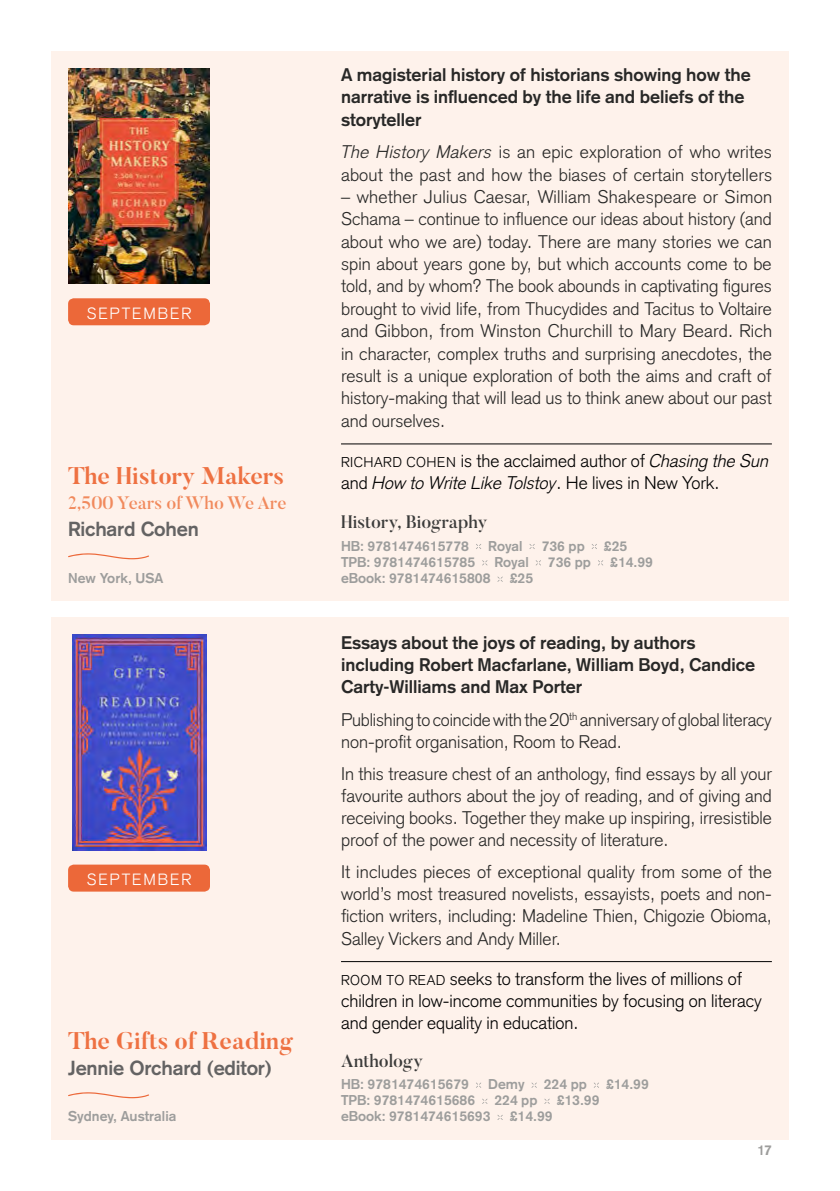
<style>
.page{position:relative;width:840px;height:1191px;background:#fff}
.page>*{position:absolute;margin:0;border:0;box-sizing:border-box;transform-origin:0 0}
.t1{font:700 24px "Butler";letter-spacing:.005em;color:#ee7142}
.t2{font:700 20px "Basic Commercial LT Std";letter-spacing:-.01em;color:#646363}
.t3{font:300 18px/22.4px "Basic Commercial LT Std";color:#282827;text-align:justify}
.t4{font:300 18px/22.2px "Basic Commercial LT Std";color:#000}
.t5{font:700 18px/22.4px "Basic Commercial LT Std";color:#282827}
.t6{font:500 18px "Butler";color:#3c3c3b}
.t7{font:500 18px "Butler";letter-spacing:.005em;color:#f18a5d}
.t8{font:300 16px "Basic Commercial LT Std";letter-spacing:.12em;color:#fff}
.t9{font:700 14px "Basic Commercial LT Std";color:#9d9d9c}
.s1{font-style:italic}
.s2{font-size:14px}
</style>
<div class="page">
<div style="left:51px;top:51px;width:737px;height:550px;background:#fef2eb"></div>
<svg style="left:68px;top:553px;width:81px;height:6px"></svg>
<hr style="left:341px;top:443px;width:430px;height:1px;background:#000">
<svg style="left:476px;top:544px;width:5px;height:5px"></svg>
<svg style="left:529px;top:544px;width:5px;height:5px"></svg>
<svg style="left:591px;top:544px;width:5px;height:5px"></svg>
<svg style="left:482px;top:560px;width:5px;height:5px"></svg>
<svg style="left:535px;top:560px;width:5px;height:5px"></svg>
<svg style="left:598px;top:560px;width:5px;height:5px"></svg>
<svg style="left:497px;top:576px;width:5px;height:6px"></svg>
<div style="left:68px;top:298px;width:142px;height:27px;background:#ec6839;border-radius:6px"></div>
<img style="left:69px;top:68px;width:140px;height:215px">
<div style="left:51px;top:618px;width:737px;height:522px;background:#fef2eb"></div>
<svg style="left:68px;top:1092px;width:81px;height:6px"></svg>
<hr style="left:341px;top:961px;width:430px;height:1px;background:#000">
<svg style="left:476px;top:1082px;width:5px;height:5px"></svg>
<svg style="left:531px;top:1082px;width:5px;height:5px"></svg>
<svg style="left:482px;top:1098px;width:5px;height:6px"></svg>
<svg style="left:544px;top:1098px;width:5px;height:6px"></svg>
<svg style="left:497px;top:1115px;width:5px;height:5px"></svg>
<img style="left:72px;top:635px;width:134px;height:215px">
<div style="left:68px;top:864px;width:142px;height:27px;background:#ec6839;border-radius:6px"></div>
<p class="t8" style="left:87px;top:303px;width:106px">SEPTEMBER</p>
<h1 class="t1" style="left:68px;top:460px;width:217px">The History Makers</h1>
<p class="t7" style="left:68px;top:491px;width:220px">2,500 Years of Who We Are</p>
<p class="t2" style="left:68px;top:517px;width:132px">Richard Cohen</p>
<p class="t9" style="left:68px;top:570px;width:97px">New York, USA</p>
<p class="t8" style="left:87px;top:870px;width:106px">SEPTEMBER</p>
<h1 class="t1" style="left:68px;top:1025px;width:226px">The Gifts of Reading</h1>
<p class="t2" style="left:68px;top:1056px;width:205px">Jennie Orchard (editor)</p>
<p class="t9" style="left:68px;top:1108px;width:110px">Sydney, Australia</p>
<p class="t5" style="left:341px;top:63px;width:411px">A magisterial history of historians showing how the narrative is influenced by the life and beliefs of the storyteller</p>
<p class="t3" style="left:341px;top:141px;width:432px"><span class="s1">The History Makers</span> is an epic exploration of who writes about the past and how the biases of certain storytellers</p>
<p class="t3" style="left:341px;top:185px;width:432px">– whether Julius Caesar, William Shakespeare or Simon Schama – continue to influence our ideas about history (and about who we are) today. There are many stories we can spin about years gone by, but which accounts come to be told, and by whom? The book abounds in captivating figures brought to vivid life, from Thucydides and Tacitus to Voltaire and Gibbon, from Winston Churchill to Mary Beard. Rich in character, complex truths and surprising anecdotes, the result is a unique exploration of both the aims and craft of history-making that will lead us to think anew about our past and ourselves.</p>
<p class="t4" style="left:341px;top:449px;width:429px"><span class="s2">RICHARD COHEN</span> is the acclaimed author of <span class="s1">Chasing the Sun </span>and <span class="s1">How to Write Like Tolstoy</span>. He lives in New York.</p>
<p class="t6" style="left:341px;top:510px;width:148px">History, Biography</p>
<p class="t9" style="left:341px;top:537px;width:129px">HB: 9781474615778</p>
<p class="t9" style="left:488px;top:537px;width:36px">Royal</p>
<p class="t9" style="left:541px;top:537px;width:44px">736 pp</p>
<p class="t9" style="left:603px;top:537px;width:25px">£25</p>
<p class="t9" style="left:341px;top:553px;width:136px">TPB: 9781474615785</p>
<p class="t9" style="left:494px;top:553px;width:36px">Royal</p>
<p class="t9" style="left:547px;top:553px;width:44px">736 pp</p>
<p class="t9" style="left:610px;top:553px;width:44px">£14.99</p>
<p class="t9" style="left:341px;top:570px;width:151px">eBook: 9781474615808</p>
<p class="t9" style="left:509px;top:570px;width:25px">£25</p>
<p class="t5" style="left:341px;top:631px;width:415px">Essays about the joys of reading, by authors including Robert Macfarlane, William Boyd, Candice<br>Carty-Williams and Max Porter</p>
<p class="t3" style="left:341px;top:708px;width:432px">Publishing to coincide with the 20<sup>th</sup> anniversary of global literacy non-profit organisation, Room to Read.</p>
<p class="t3" style="left:341px;top:762px;width:432px">In this treasure chest of an anthology, find essays by all your favourite authors about the joy of reading, and of giving and receiving books. Together they make up inspiring, irresistible proof of the power and necessity of literature.</p>
<p class="t3" style="left:341px;top:861px;width:432px">It includes pieces of exceptional quality from some of the world’s most treasured novelists, essayists, poets and non&shy;fiction writers, including: Madeline Thien, Chigozie Obioma, Salley Vickers and Andy Miller.</p>
<p class="t4" style="left:341px;top:967px;width:422px"><span class="s2">ROOM TO READ</span> seeks to transform the lives of millions of children in low-income communities by focusing on literacy and gender equality in education.</p>
<p class="t6" style="left:341px;top:1049px;width:84px">Anthology</p>
<p class="t9" style="left:341px;top:1076px;width:129px">HB: 9781474615679</p>
<p class="t9" style="left:488px;top:1076px;width:38px">Demy</p>
<p class="t9" style="left:543px;top:1076px;width:44px">224 pp</p>
<p class="t9" style="left:605px;top:1076px;width:44px">£14.99</p>
<p class="t9" style="left:341px;top:1092px;width:136px">TPB: 9781474615686</p>
<p class="t9" style="left:494px;top:1092px;width:44px">224 pp</p>
<p class="t9" style="left:556px;top:1092px;width:44px">£13.99</p>
<p class="t9" style="left:341px;top:1108px;width:151px">eBook: 9781474615693</p>
<p class="t9" style="left:509px;top:1108px;width:44px">£14.99</p>
<p class="t9" style="left:756px;top:1141px;width:16px">17</p>
</div>
